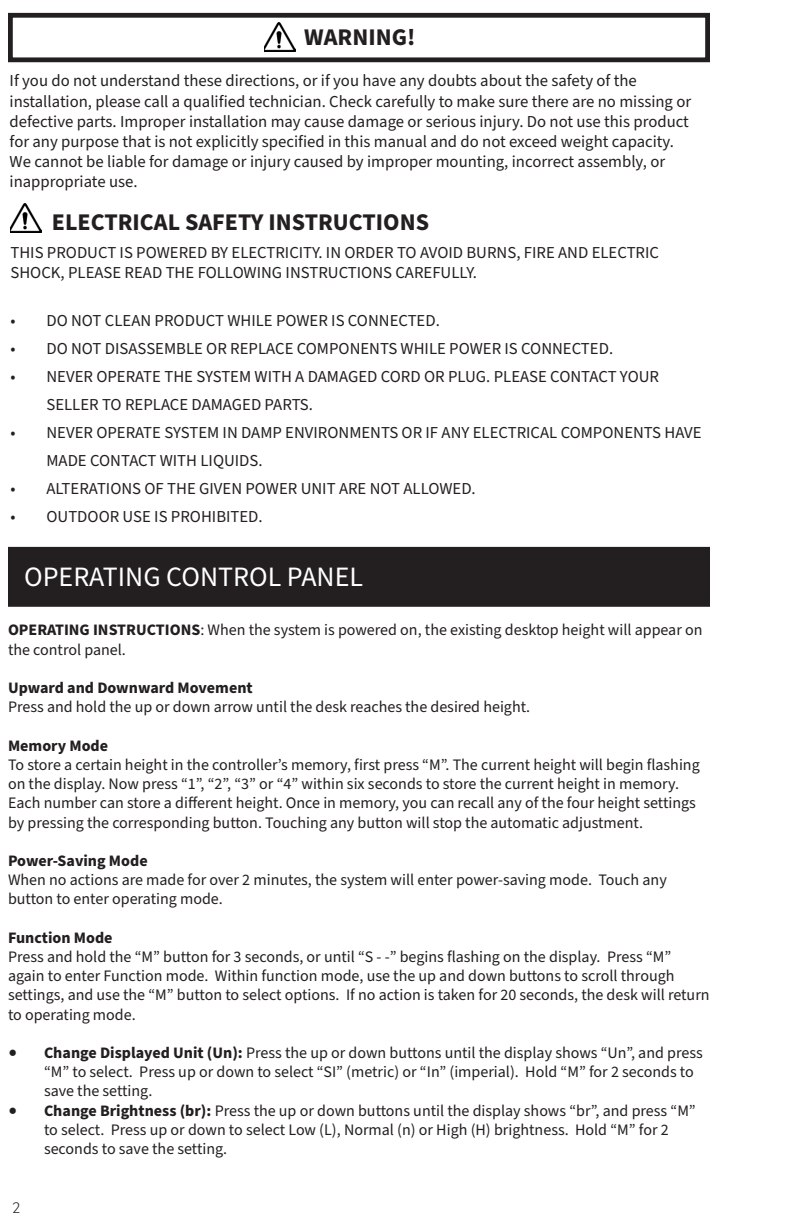
<style>
.page{position:relative;width:792px;height:1224px;background:#fff}
.page>*{position:absolute;margin:0;border:0;box-sizing:border-box;transform-origin:0 0}
.t1{font:28px "Source Sans Pro";color:#fff}
.t2{font:700 24px "Source Sans Pro";color:#231f20}
.t3{font:16.8px/20px "Source Sans Pro";color:#231f20}
.t4{font:16px/19.2px "Source Sans Pro";color:#231f20}
.t5{font:700 16px "Source Sans Pro";color:#231f20}
.t6{font:300 16px "Inter Face";color:#231f20}
.s1{font-weight:700}
.s2{font-family:"Minion Pro";font-size:24px}
</style>
<div class="page">
<img style="left:264px;top:22px;width:32px;height:30px">
<div style="left:8px;top:13px;width:702px;height:49px;border:5px solid #231f20"></div>
<img style="left:10px;top:203px;width:32px;height:30px">
<div style="left:9px;top:548px;width:700px;height:58px;background:#231f20"></div>
<div style="left:8px;top:547px;width:702px;height:60px;border:2px solid #231f20"></div>
<p class="t2" style="left:304px;top:21px;width:113px">WARNING!</p>
<p class="t3" style="left:10px;top:71px;width:683px">If you do not understand these directions, or if you have any doubts about the safety of the installation, please call a qualified technician. Check carefully to make sure there are no missing or defective parts. Improper installation may cause damage or serious injury. Do not use this product for any purpose that is not explicitly specified in this manual and do not exceed weight capacity.<br>We cannot be liable for damage or injury caused by improper mounting, incorrect assembly, or inappropriate use.</p>
<p class="t2" style="left:52px;top:206px;width:379px">ELECTRICAL SAFETY INSTRUCTIONS</p>
<p class="t3" style="left:10px;top:243px;width:650px">THIS PRODUCT IS POWERED BY ELECTRICITY. IN ORDER TO AVOID BURNS, FIRE AND ELECTRIC<br>SHOCK, PLEASE READ THE FOLLOWING INSTRUCTIONS CAREFULLY.</p>
<p class="t3" style="left:10px;top:311px;width:431px">• DO NOT CLEAN PRODUCT WHILE POWER IS CONNECTED.</p>
<p class="t3" style="left:10px;top:339px;width:604px">• DO NOT DISASSEMBLE OR REPLACE COMPONENTS WHILE POWER IS CONNECTED.</p>
<p class="t3" style="left:46px;top:363px;width:614px;line-height:28px;text-indent:-36px">• NEVER OPERATE THE SYSTEM WITH A DAMAGED CORD OR PLUG. PLEASE CONTACT YOUR<br>SELLER TO REPLACE DAMAGED PARTS.</p>
<p class="t3" style="left:46px;top:419px;width:657px;line-height:28px;text-indent:-36px">• NEVER OPERATE SYSTEM IN DAMP ENVIRONMENTS OR IF ANY ELECTRICAL COMPONENTS HAVE<br>MADE CONTACT WITH LIQUIDS.</p>
<p class="t3" style="left:10px;top:479px;width:467px">• ALTERATIONS OF THE GIVEN POWER UNIT ARE NOT ALLOWED.</p>
<p class="t3" style="left:10px;top:507px;width:254px">• OUTDOOR USE IS PROHIBITED.</p>
<p class="t1" style="left:24px;top:558px;width:340px">OPERATING CONTROL PANEL</p>
<p class="t4" style="left:8px;top:620px;width:696px;line-height:20px"><span class="s1">OPERATING INSTRUCTIONS</span>: When the system is powered on, the existing desktop height will appear on the control panel.</p>
<p class="t5" style="left:8px;top:677px;width:246px">Upward and Downward Movement</p>
<p class="t4" style="left:8px;top:698px;width:524px">Press and hold the up or down arrow until the desk reaches the desired height.</p>
<p class="t5" style="left:8px;top:735px;width:102px">Memory Mode</p>
<p class="t4" style="left:8px;top:756px;width:693px">To store a certain height in the controller’s memory, first press “M”. The current height will begin flashing on the display. Now press “1”, “2”, “3” or “4” within six seconds to store the current height in memory.<br>Each number can store a different height. Once in memory, you can recall any of the four height settings by pressing the corresponding button. Touching any button will stop the automatic adjustment.</p>
<p class="t5" style="left:8px;top:850px;width:141px">Power-Saving Mode</p>
<p class="t4" style="left:8px;top:871px;width:660px">When no actions are made for over 2 minutes, the system will enter power-saving mode. Touch any button to enter operating mode.</p>
<p class="t5" style="left:8px;top:927px;width:106px">Function Mode</p>
<p class="t4" style="left:8px;top:948px;width:703px">Press and hold the “M” button for 3 seconds, or until “S - -” begins flashing on the display. Press “M” again to enter Function mode. Within function mode, use the up and down buttons to scroll through settings, and use the “M” button to select options. If no action is taken for 20 seconds, the desk will return to operating mode.</p>
<p class="t4" style="left:44px;top:1044px;width:660px;text-indent:-36px"><span class="s2">•</span> <span class="s1">Change Displayed Unit (Un):</span> Press the up or down buttons until the display shows “Un”, and press “M” to select. Press up or down to select “SI” (metric) or “In” (imperial). Hold “M” for 2 seconds to save the setting.</p>
<p class="t4" style="left:44px;top:1101px;width:653px;text-indent:-36px"><span class="s2">•</span> <span class="s1">Change Brightness (br):</span> Press the up or down buttons until the display shows “br”, and press “M” to select. Press up or down to select Low (L), Normal (n) or High (H) brightness. Hold “M” for 2 seconds to save the setting.</p>
<p class="t6" style="left:12px;top:1198px;width:10px">2</p>
</div>
